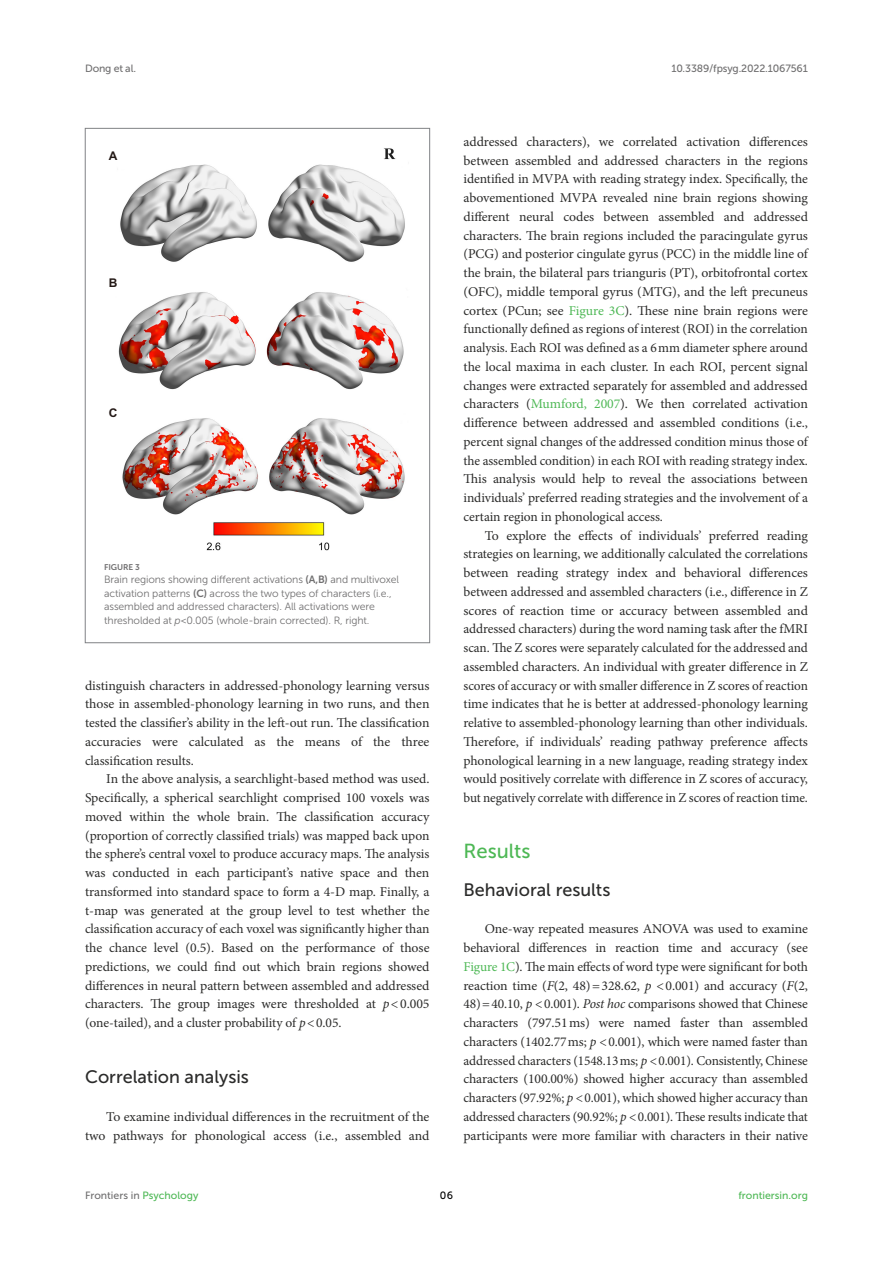
<style>
.page{position:relative;width:893px;height:1263px;background:#fff}
.page>*{position:absolute;margin:0;border:0;box-sizing:border-box;transform-origin:0 0}
.HEAD_1{font:20.25px "Museo Sans 500";color:#4eb855}
.HEAD_2{font:18px "Museo Sans 500";color:#2b2b2a}
.HEAD_2_after_HEAD_1{font:18px "Museo Sans 500";color:#2b2b2a}
.TEXT_FLUSH{font:13.5px/18.8px "Minion Pro";letter-spacing:-.01em;color:#2b2b2a;text-align:justify}
.TEXT{font:13.5px/18.8px "Minion Pro";letter-spacing:-.005em;color:#2b2b2a;text-align:justify}
.t1{font:700 12px "Arial";color:#241916}
.FIG_LEG{font:10.5px/13.5px "Museo Sans 300";letter-spacing:-.01em;color:#706f70}
.t2{font:10.5px "Museo Sans 500";letter-spacing:-.015em;color:#706f70}
.t3{font:10.5px "Museo Sans 500";color:#4eb855}
.t4{font:10.5px "Museo Sans 500";color:#000}
.FIG_HD{font:8.25px "Museo Sans 700";letter-spacing:-.01em;color:#706f70}
.s1{font-family:"Museo Sans 700"}
.s2{font-style:italic}
.s3{color:#4eb855}
</style>
<div class="page">
<img style="left:118px;top:148px;width:287px;height:403px">
<p class="t2" style="left:85px;top:63px;width:52px">Dong et al.</p>
<p class="t2" style="left:671px;top:63px;width:138px">10.3389/fpsyg.2022.1067561</p>
<p class="t1" style="left:109px;top:148px;width:10px">A</p>
<p class="t1" style="left:109px;top:274px;width:10px">B</p>
<p class="t1" style="left:109px;top:404px;width:10px">C</p>
<p class="FIG_HD" style="left:104px;top:562px;width:37px">FIGURE 3</p>
<p class="FIG_LEG" style="left:104px;top:573px;width:297px">Brain regions showing different activations <span class="s1">(A,B)</span> and multivoxel activation patterns <span class="s1">(C)</span> across the two types of characters (i.e., assembled and addressed characters). All activations were thresholded at <span class="s2">p</span> &lt; 0.005 (whole-brain corrected). R, right.</p>
<p class="TEXT_FLUSH" style="left:85px;top:676px;width:346px">distinguish characters in addressed-phonology learning versus those in assembled-phonology learning in two runs, and then tested the classifier’s ability in the left-out run. The classification accuracies were calculated as the means of the three classification results.</p>
<p class="TEXT" style="left:85px;top:770px;width:346px;text-indent:21px">In the above analysis, a searchlight-based method was used.<br>Specifically, a spherical searchlight comprised 100 voxels was moved within the whole brain. The classification accuracy (proportion of correctly classified trials) was mapped back upon the sphere’s central voxel to produce accuracy maps. The analysis was conducted in each participant’s native space and then transformed into standard space to form a 4-D map. Finally, a t-map was generated at the group level to test whether the classification accuracy of each voxel was significantly higher than the chance level (0.5). Based on the performance of those predictions, we could find out which brain regions showed differences in neural pattern between assembled and addressed characters. The group images were thresholded at <span class="s2">p</span>&lt;0.005 (one-tailed), and a cluster probability of <span class="s2">p</span>&lt;0.05.</p>
<p class="HEAD_2" style="left:85px;top:1067px;width:165px">Correlation analysis</p>
<p class="TEXT_FLUSH" style="left:85px;top:1107px;width:346px;text-align:right">To examine individual differences in the recruitment of the two pathways for phonological access (i.e., assembled and</p>
<p class="TEXT_FLUSH" style="left:463px;top:132px;width:346px">addressed characters), we correlated activation differences between assembled and addressed characters in the regions identified in MVPA with reading strategy index. Specifically, the abovementioned MVPA revealed nine brain regions showing different neural codes between assembled and addressed characters. The brain regions included the paracingulate gyrus (PCG) and posterior cingulate gyrus (PCC) in the middle line of the brain, the bilateral pars trianguris (PT), orbitofrontal cortex (OFC), middle temporal gyrus (MTG), and the left precuneus cortex (PCun; see <span class="s3">Figure 3C</span>). These nine brain regions were functionally defined as regions of interest (ROI) in the correlation analysis. Each ROI was defined as a 6mm diameter sphere around the local maxima in each cluster. In each ROI, percent signal changes were extracted separately for assembled and addressed characters (<span class="s3">Mumford, 2007</span>). We then correlated activation difference between addressed and assembled conditions (i.e., percent signal changes of the addressed condition minus those of the assembled condition) in each ROI with reading strategy index.<br>This analysis would help to reveal the associations between individuals’ preferred reading strategies and the involvement of a certain region in phonological access.</p>
<p class="TEXT" style="left:463px;top:526px;width:346px;text-indent:21px">To explore the effects of individuals’ preferred reading strategies on learning, we additionally calculated the correlations between reading strategy index and behavioral differences between addressed and assembled characters (i.e., difference in Z scores of reaction time or accuracy between assembled and addressed characters) during the word naming task after the fMRI scan. The Z scores were separately calculated for the addressed and assembled characters. An individual with greater difference in Z scores of accuracy or with smaller difference in Z scores of reaction time indicates that he is better at addressed-phonology learning relative to assembled-phonology learning than other individuals.<br>Therefore, if individuals’ reading pathway preference affects phonological learning in a new language, reading strategy index would positively correlate with difference in Z scores of accuracy, but negatively correlate with difference in Z scores of reaction time.</p>
<p class="HEAD_1" style="left:463px;top:840px;width:69px">Results</p>
<p class="HEAD_2_after_HEAD_1" style="left:463px;top:880px;width:148px">Behavioral results</p>
<p class="TEXT_FLUSH" style="left:463px;top:920px;width:346px;text-indent:21px">One-way repeated measures ANOVA was used to examine behavioral differences in reaction time and accuracy (see <span class="s3">Figure 1C</span>). The main effects of word type were significant for both reaction time (<span class="s2">F</span>(2, 48)=328.62, <span class="s2">p</span> &lt;0.001) and accuracy (<span class="s2">F</span>(2, 48)=40.10, <span class="s2">p</span> &lt;0.001). <span class="s2">Post hoc</span> comparisons showed that Chinese characters (797.51ms) were named faster than assembled characters (1402.77ms; <span class="s2">p</span> &lt;0.001), which were named faster than addressed characters (1548.13ms; <span class="s2">p</span> &lt;0.001). Consistently, Chinese characters (100.00%) showed higher accuracy than assembled characters (97.92%; <span class="s2">p</span> &lt;0.001), which showed higher accuracy than addressed characters (90.92%; <span class="s2">p</span> &lt;0.001). These results indicate that participants were more familiar with characters in their native</p>
<p class="t2" style="left:85px;top:1190px;width:115px">Frontiers in <span class="s3">Psychology</span></p>
<p class="t4" style="left:440px;top:1190px;width:15px">06</p>
<p class="t3" style="left:738px;top:1190px;width:71px">frontiersin.org</p>
</div>
